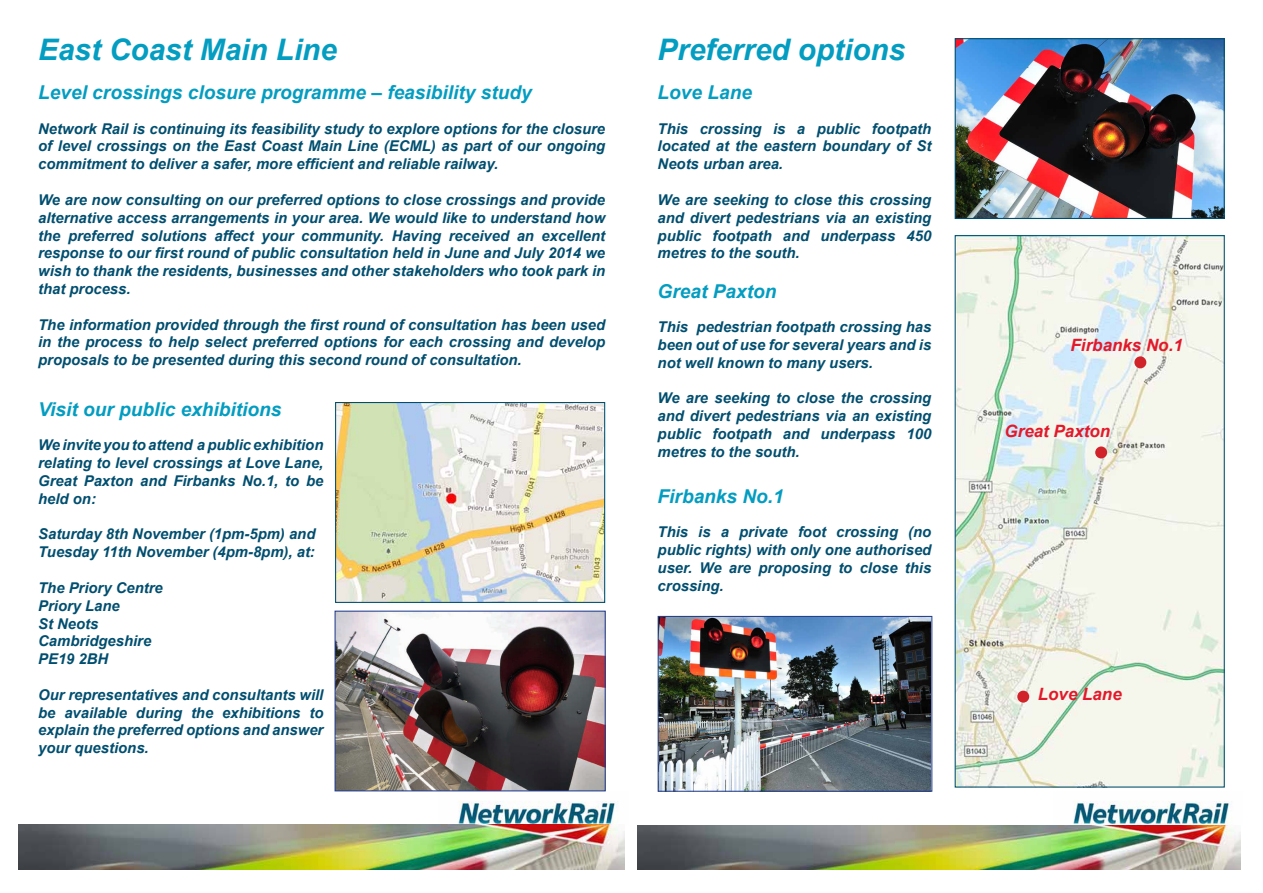
<style>
.page{position:relative;width:1263px;height:893px;background:#fff}
.page>*{position:absolute;margin:0;border:0;box-sizing:border-box;transform-origin:0 0}
.Big_Title{font:italic 700 29.7px "Arial";color:#039dc1}
.t1{font:italic 700 19.05px "Arial";color:#039dc1}
.Map_text{font:italic 700 16.95px "Arial";color:#e2192b}
.t2{font:italic 700 14.85px/17.9px "Arial";color:#004e6f;text-align:justify}
</style>
<div class="page">
<img style="left:439px;top:801px;width:178px;height:24px">
<img style="left:1073px;top:801px;width:158px;height:24px">
<img style="left:19px;top:825px;width:606px;height:44px">
<img style="left:638px;top:825px;width:602px;height:44px">
<img style="left:957px;top:40px;width:266px;height:177px">
<div style="left:955px;top:38px;width:270px;height:181px;border:1px solid #004e6f"></div>
<img style="left:957px;top:237px;width:266px;height:549px">
<div style="left:955px;top:235px;width:270px;height:553px;border:1px solid #004e6f"></div>
<div style="left:1134px;top:356px;width:12px;height:12px;background:#d1232a;border-radius:50%"></div>
<div style="left:1095px;top:446px;width:12px;height:12px;background:#d1232a;border-radius:50%"></div>
<div style="left:1017px;top:691px;width:12px;height:12px;background:#d1232a;border-radius:50%"></div>
<img style="left:337px;top:404px;width:266px;height:197px">
<div style="left:335px;top:402px;width:270px;height:201px;border:1px solid #004e6f"></div>
<img style="left:336px;top:613px;width:268px;height:176px">
<div style="left:334px;top:611px;width:272px;height:180px;border:1px solid #253f8e"></div>
<img style="left:660px;top:618px;width:270px;height:172px">
<div style="left:658px;top:616px;width:274px;height:176px;border:1px solid #253f8e"></div>
<p class="Big_Title" style="left:38px;top:30px;width:300px">East Coast Main Line</p>
<p class="t1" style="left:38px;top:80px;width:495px">Level crossings closure programme – feasibility study</p>
<p class="t2" style="left:38px;top:120px;width:568px">Network Rail is continuing its feasibility study to explore options for the closure of level crossings on the East Coast Main Line (ECML) as part of our ongoing commitment to deliver a safer, more efficient and reliable railway.</p>
<p class="t2" style="left:38px;top:191px;width:568px">We are now consulting on our preferred options to close crossings and provide alternative access arrangements in your area. We would like to understand how the preferred solutions affect your community. Having received an excellent response to our first round of public consultation held in June and July 2014 we wish to thank the residents, businesses and other stakeholders who took park in that process.</p>
<p class="t2" style="left:38px;top:316px;width:568px">The information provided through the first round of consultation has been used in the process to help select preferred options for each crossing and develop proposals to be presented during this second round of consultation.</p>
<p class="t1" style="left:38px;top:396px;width:245px">Visit our public exhibitions</p>
<p class="t2" style="left:38px;top:437px;width:287px">We invite you to attend a public exhibition relating to level crossings at Love Lane, Great Paxton and Firbanks No.1, to be held on:</p>
<p class="t2" style="left:38px;top:526px;width:279px">Saturday 8th November (1pm-5pm) and</p>
<p class="t2" style="left:38px;top:543px;width:278px">Tuesday 11th November (4pm-8pm), at:</p>
<p class="t2" style="left:38px;top:579px;width:126px">The Priory Centre</p>
<p class="t2" style="left:38px;top:597px;width:83px">Priory Lane</p>
<p class="t2" style="left:38px;top:615px;width:62px">St Neots</p>
<p class="t2" style="left:38px;top:633px;width:115px">Cambridgeshire</p>
<p class="t2" style="left:38px;top:650px;width:72px">PE19 2BH</p>
<p class="t2" style="left:38px;top:686px;width:287px">Our representatives and consultants will be available during the exhibitions to explain the preferred options and answer your questions.</p>
<p class="Big_Title" style="left:658px;top:30px;width:249px">Preferred options</p>
<p class="t1" style="left:658px;top:80px;width:96px">Love Lane</p>
<p class="t2" style="left:658px;top:120px;width:275px">This crossing is a public footpath located at the eastern boundary of St Neots urban area.</p>
<p class="t2" style="left:658px;top:191px;width:275px">We are seeking to close this crossing and divert pedestrians via an existing public footpath and underpass 450 metres to the south.</p>
<p class="t1" style="left:658px;top:278px;width:120px">Great Paxton</p>
<p class="t2" style="left:658px;top:318px;width:275px">This pedestrian footpath crossing has been out of use for several years and is not well known to many users.</p>
<p class="t2" style="left:658px;top:390px;width:275px">We are seeking to close the crossing and divert pedestrians via an existing public footpath and underpass 100 metres to the south.</p>
<p class="t1" style="left:658px;top:483px;width:128px">Firbanks No.1</p>
<p class="t2" style="left:658px;top:523px;width:275px">This is a private foot crossing (no public rights) with only one authorised user. We are proposing to close this crossing.</p>
<p class="Map_text" style="left:1070px;top:333px;width:114px">Firbanks No.1</p>
<p class="Map_text" style="left:1004px;top:420px;width:107px">Great Paxton</p>
<p class="Map_text" style="left:1038px;top:683px;width:85px">Love Lane</p>
</div>
